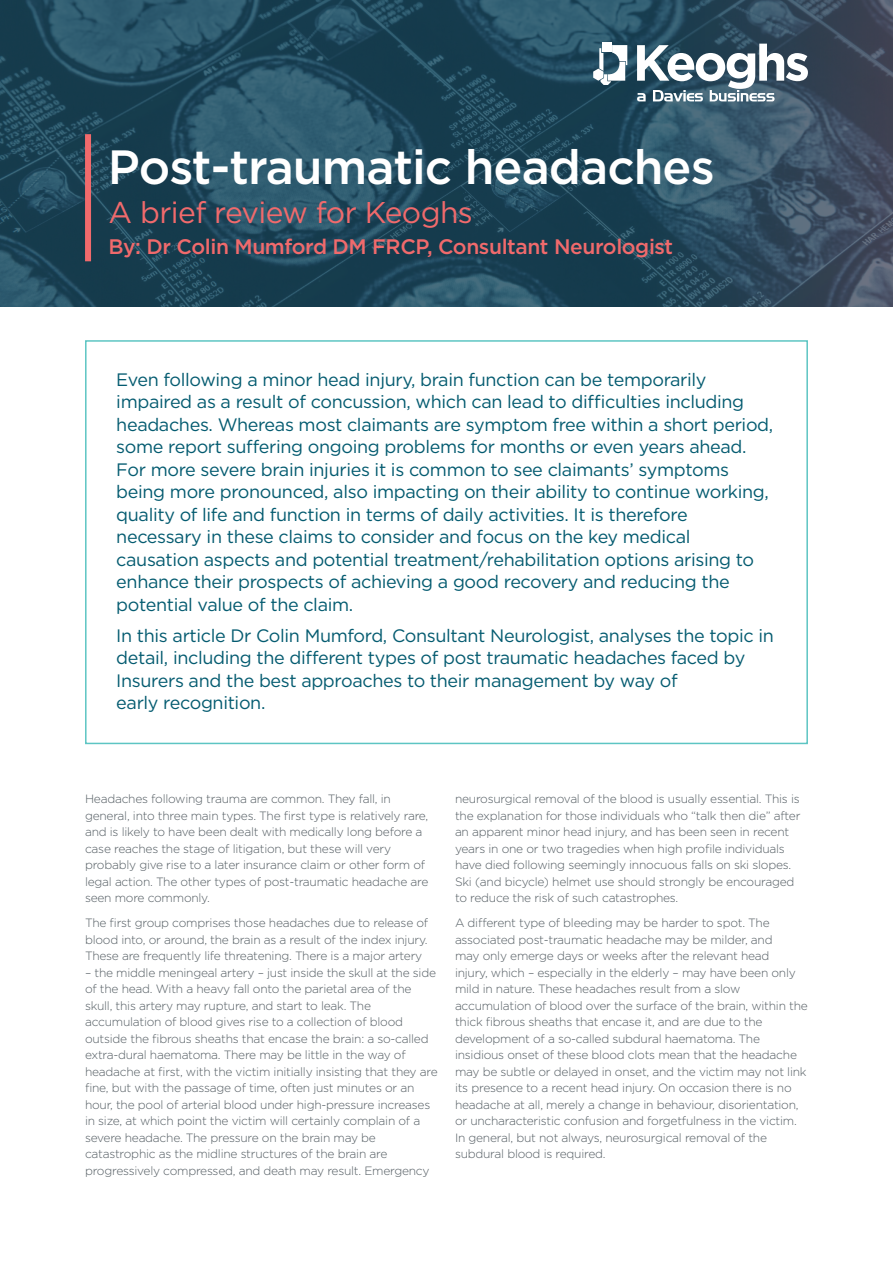
<style>
.page{position:relative;width:893px;height:1263px;background:#fff}
.page>*{position:absolute;margin:0;border:0;box-sizing:border-box;transform-origin:0 0}
.t1{font:500 48px "Gotham";letter-spacing:-.02em;color:#fff}
.Subtitle_Salmon{font:30px "Gotham";letter-spacing:-.02em;color:#f16a6c}
.Subtitle_Salmon-2{font:500 21px "Gotham";letter-spacing:-.02em;color:#f16a6c}
.Page_Intro_Text_Teal{font:18px/22.5px "Gotham";letter-spacing:-.02em;color:#045b70}
.Body_Text{font:300 12px/16.5px "Gotham";letter-spacing:-.02em;color:#535c62}
</style>
<div class="page">
<svg style="left:0;top:0;width:893px;height:306px;background:#254a5d"></svg>
<div style="left:85px;top:340px;width:723px;height:404px;border:2px solid #5dc5c3"></div>
<svg style="left:593px;top:45px;width:34px;height:40px"></svg>
<div style="left:602px;top:43px;width:9px;height:9px;background:#fff"></div>
<svg style="left:637px;top:44px;width:171px;height:57px"></svg>
<div style="left:85px;top:134px;width:6px;height:127px;background:#f16a6c"></div>
<p class="t1" style="left:108px;top:135px;width:608px">Post-traumatic headaches</p>
<p class="Subtitle_Salmon" style="left:109px;top:193px;width:366px">A brief review for Keoghs</p>
<p class="Subtitle_Salmon-2" style="left:109px;top:233px;width:566px">By: Dr Colin Mumford DM FRCP, Consultant Neurologist</p>
<p class="Page_Intro_Text_Teal" style="left:116px;top:368px;width:658px">Even following a minor head injury, brain function can be temporarily impaired as a result of concussion, which can lead to difficulties including headaches. Whereas most claimants are symptom free within a short period, some report suffering ongoing problems for months or even years ahead.<br>For more severe brain injuries it is common to see claimants’ symptoms being more pronounced, also impacting on their ability to continue working, quality of life and function in terms of daily activities. It is therefore necessary in these claims to consider and focus on the key medical causation aspects and potential treatment/rehabilitation options arising to enhance their prospects of achieving a good recovery and reducing the potential value of the claim.</p>
<p class="Page_Intro_Text_Teal" style="left:116px;top:624px;width:659px">In this article Dr Colin Mumford, Consultant Neurologist, analyses the topic in detail, including the different types of post traumatic headaches faced by Insurers and the best approaches to their management by way of<br>early recognition.</p>
<p class="Body_Text" style="left:85px;top:790px;width:345px">Headaches following trauma are common. They fall, in general, into three main types. The first type is relatively rare, and is likely to have been dealt with medically long before a case reaches the stage of litigation, but these will very probably give rise to a later insurance claim or other form of legal action. The other types of post-traumatic headache are seen more commonly.</p>
<p class="Body_Text" style="left:85px;top:914px;width:345px;text-align:justify">The first group comprises those headaches due to release of blood into, or around, the brain as a result of the index injury.<br>These are frequently life threatening. There is a major artery</p>
<p class="Body_Text" style="left:85px;top:964px;width:354px">– the middle meningeal artery – just inside the skull at the side of the head. With a heavy fall onto the parietal area of the skull, this artery may rupture, and start to leak. The accumulation of blood gives rise to a collection of blood outside the fibrous sheaths that encase the brain: a so-called extra-dural haematoma. There may be little in the way of headache at first, with the victim initially insisting that they are fine, but with the passage of time, often just minutes or an hour, the pool of arterial blood under high-pressure increases in size, at which point the victim will certainly complain of a severe headache. The pressure on the brain may be catastrophic as the midline structures of the brain are progressively compressed, and death may result. Emergency</p>
<p class="Body_Text" style="left:455px;top:790px;width:347px">neurosurgical removal of the blood is usually essential. This is the explanation for those individuals who “talk then die” after an apparent minor head injury, and has been seen in recent years in one or two tragedies when high profile individuals have died following seemingly innocuous falls on ski slopes.<br>Ski (and bicycle) helmet use should strongly be encouraged to reduce the risk of such catastrophes.</p>
<p class="Body_Text" style="left:455px;top:914px;width:354px">A different type of bleeding may be harder to spot. The associated post-traumatic headache may be milder, and<br>may only emerge days or weeks after the relevant head<br>injury, which – especially in the elderly – may have been only mild in nature. These headaches result from a slow accumulation of blood over the surface of the brain, within the thick fibrous sheaths that encase it, and are due to the development of a so-called subdural haematoma. The insidious onset of these blood clots mean that the headache may be subtle or delayed in onset, and the victim may not link its presence to a recent head injury. On occasion there is no headache at all, merely a change in behaviour, disorientation, or uncharacteristic confusion and forgetfulness in the victim.<br>In general, but not always, neurosurgical removal of the subdural blood is required.</p>
</div>
